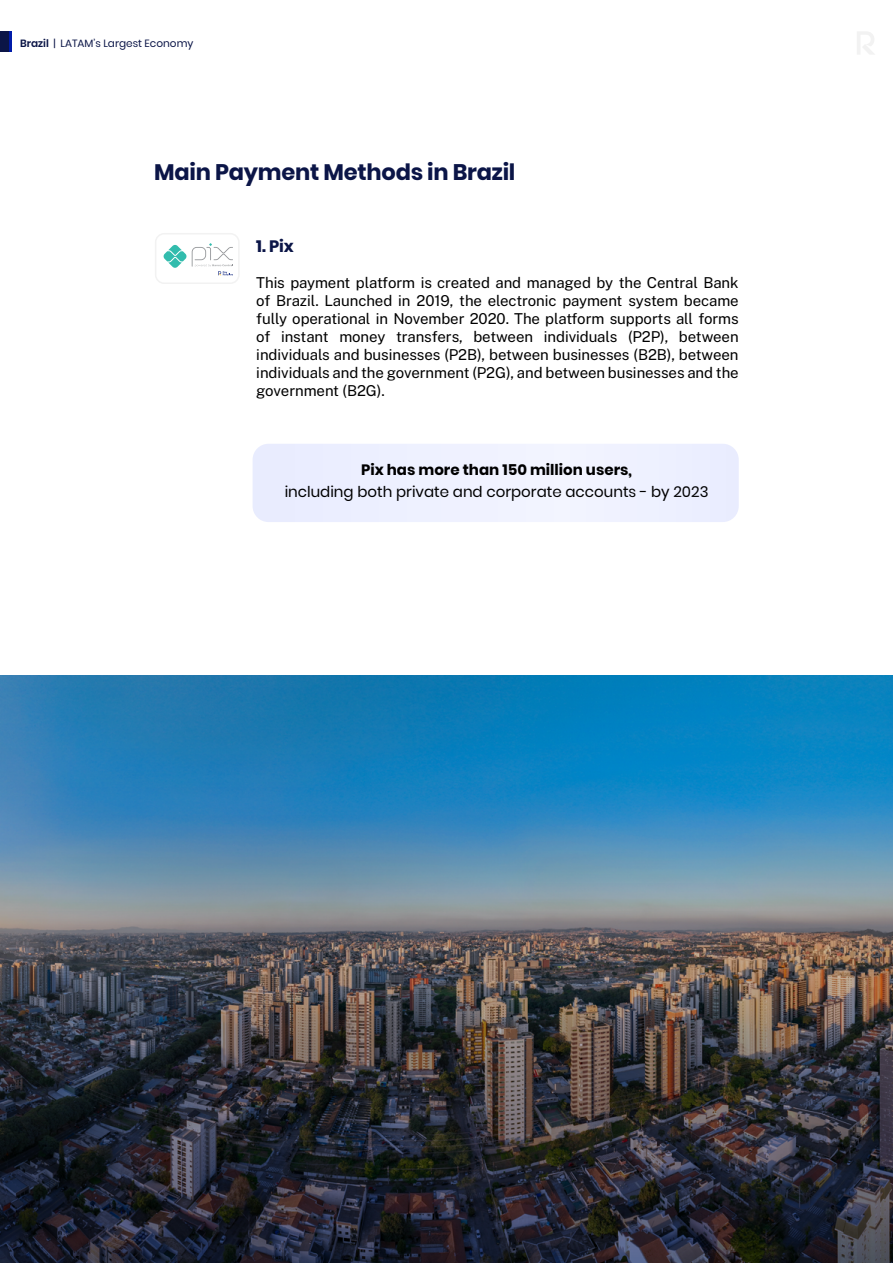
<style>
.page{position:relative;width:893px;height:1263px;background:#fff}
.page>*{position:absolute;margin:0;border:0;box-sizing:border-box;transform-origin:0 0}
.t1{font:700 22.5px "Poppins";letter-spacing:-.01em;color:#0b1547}
.t2{font:700 16.5px "Poppins";color:#0b1547}
.t3{font:100 15px/18px "Public Sans";letter-spacing:-.005em;color:#000;text-align:justify}
.t4{font:15px "Poppins";color:#000}
.t5{font:700 15px "Poppins";color:#000}
.t6{font:10.5px "Poppins";color:#0b1547}
.s1{font-weight:600}
</style>
<div class="page">
<svg style="left:857px;top:32px;width:17px;height:22px"></svg>
<svg style="left:8px;top:31px;width:4px;height:21px"></svg>
<div style="left:0;top:31px;width:8px;height:21px;background:#0b1547"></div>
<div style="left:155px;top:233px;width:85px;height:51px;border:2px solid #f2f2f2;border-radius:9px"></div>
<svg style="left:163px;top:243px;width:70px;height:32px"></svg>
<img style="left:0;top:675px;width:893px;height:588px">
<p class="t6" style="left:20px;top:37px;width:175px"><span class="s1">Brazil</span> | LATAM’s Largest Economy</p>
<h1 class="t1" style="left:154px;top:159px;width:363px">Main Payment Methods in Brazil</h1>
<p class="t2" style="left:256px;top:237px;width:39px">1. Pix</p>
<p class="t3" style="left:256px;top:273px;width:484px">This payment platform is created and managed by the Central Bank of Brazil. Launched in 2019, the electronic payment system became fully operational in November 2020. The platform supports all forms of instant money transfers, between individuals (P2P), between individuals and businesses (P2B), between businesses (B2B), between individuals and the government (P2G), and between businesses and the government (B2G).</p>
<p class="t5" style="left:361px;top:461px;width:272px">Pix has more than 150 million users,</p>
<p class="t4" style="left:285px;top:483px;width:425px">including both private and corporate accounts - by 2023</p>
</div>
